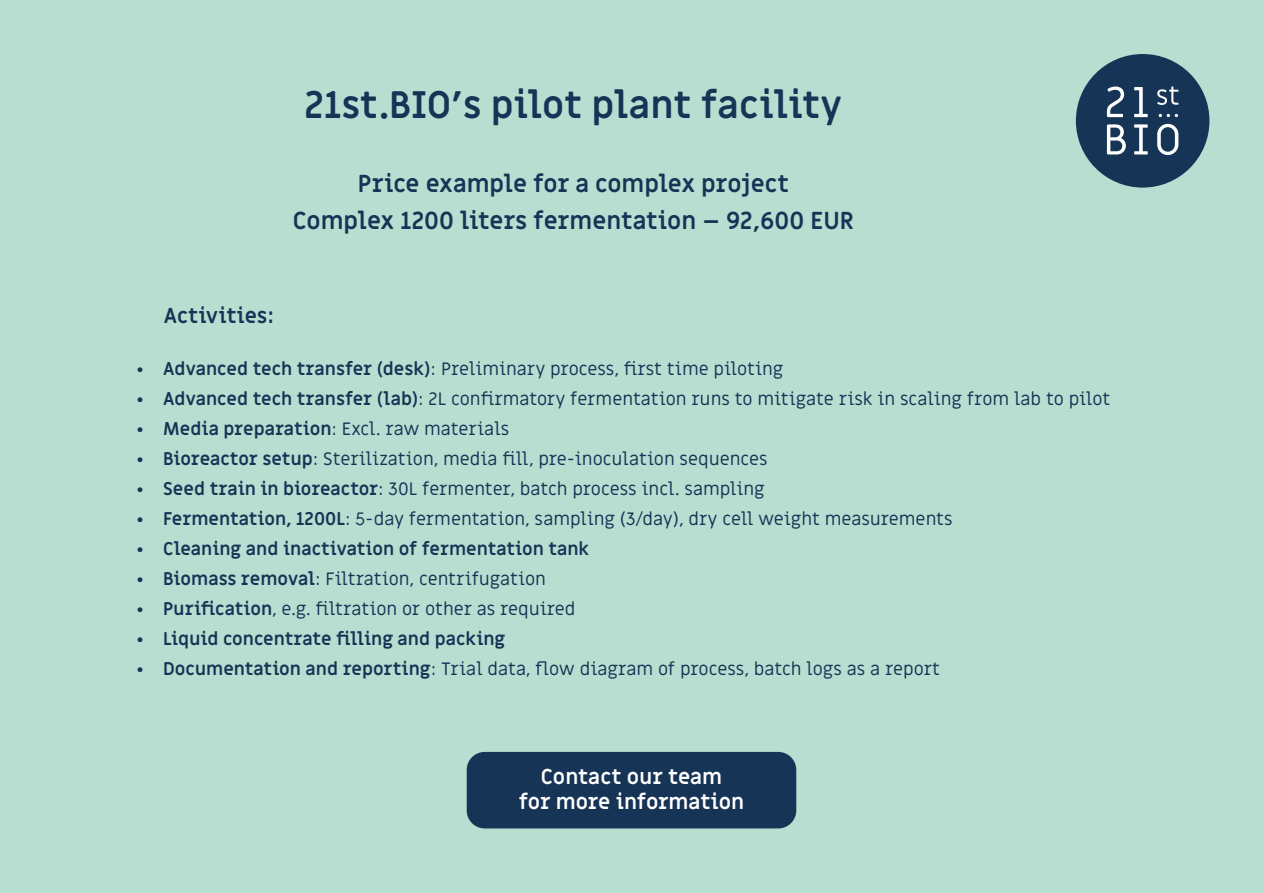
<style>
.page{position:relative;width:1263px;height:893px;background:#b7ded0}
.page>*{position:absolute;margin:0;border:0;box-sizing:border-box;transform-origin:0 0}
.t1{font:700 37.5px "Miriam Libre";letter-spacing:-.005em;color:#153456}
.t2{font:700 24px/37.5px "Miriam Libre";letter-spacing:-.005em;color:#153456;text-align:center}
.t3{font:700 21px/25.2px "Miriam Libre";letter-spacing:-.005em;color:#fff;text-align:center}
.t4{font:700 21px "Miriam Libre";letter-spacing:-.005em;color:#153456}
.t5{font:18px "Miriam Libre";color:#153456}
.t6{font:700 18px "Miriam Libre";color:#153456}
.s1{font-weight:700}
</style>
<div class="page">
<div style="left:467px;top:752px;width:329px;height:76px;background:#153456;border-radius:18px"></div>
<div style="left:1076px;top:54px;width:133px;height:134px;background:#163556;border-radius:50%"></div>
<svg style="left:1107px;top:124px;width:71px;height:31px"></svg>
<svg style="left:1134px;top:87px;width:14px;height:30px"></svg>
<svg style="left:1107px;top:87px;width:17px;height:30px"></svg>
<svg style="left:1157px;top:87px;width:21px;height:18px"></svg>
<svg style="left:1159px;top:114px;width:19px;height:3px"></svg>
<h1 class="t1" style="left:305px;top:82px;width:539px">21st.BIO’s pilot plant facility</h1>
<h2 class="t2" style="left:293px;top:166px;width:563px">Price example for a complex project<br>Complex 1200 liters fermentation – 92,600 EUR</h2>
<p class="t4" style="left:164px;top:303px;width:112px">Activities:</p>
<p class="t5" style="left:136px;top:358px;width:649px"><span class="s1">• Advanced tech transfer (desk)</span>: Preliminary process, first time piloting</p>
<p class="t5" style="left:136px;top:388px;width:976px"><span class="s1">• Advanced tech transfer (lab)</span>: 2L confirmatory fermentation runs to mitigate risk in scaling from lab to pilot</p>
<p class="t5" style="left:136px;top:418px;width:375px"><span class="s1">• Media preparation</span>: Excl. raw materials</p>
<p class="t5" style="left:136px;top:448px;width:633px"><span class="s1">• Bioreactor setup</span>: Sterilization, media fill, pre-inoculation sequences</p>
<p class="t5" style="left:136px;top:478px;width:630px"><span class="s1">• Seed train in bioreactor</span>: 30L fermenter, batch process incl. sampling</p>
<p class="t5" style="left:136px;top:508px;width:818px"><span class="s1">• Fermentation, 1200L</span>: 5-day fermentation, sampling (3/day), dry cell weight measurements</p>
<p class="t6" style="left:136px;top:538px;width:454px">• Cleaning and inactivation of fermentation tank</p>
<p class="t5" style="left:136px;top:568px;width:411px"><span class="s1">• Biomass removal</span>: Filtration, centrifugation</p>
<p class="t5" style="left:136px;top:598px;width:441px"><span class="s1">• Purification</span>, e.g. filtration or other as required</p>
<p class="t6" style="left:136px;top:628px;width:371px">• Liquid concentrate filling and packing</p>
<p class="t5" style="left:136px;top:658px;width:806px"><span class="s1">• Documentation and reporting</span>: Trial data, flow diagram of process, batch logs as a report</p>
<p class="t3" style="left:519px;top:764px;width:227px">Contact our team<br>for more information</p>
</div>
